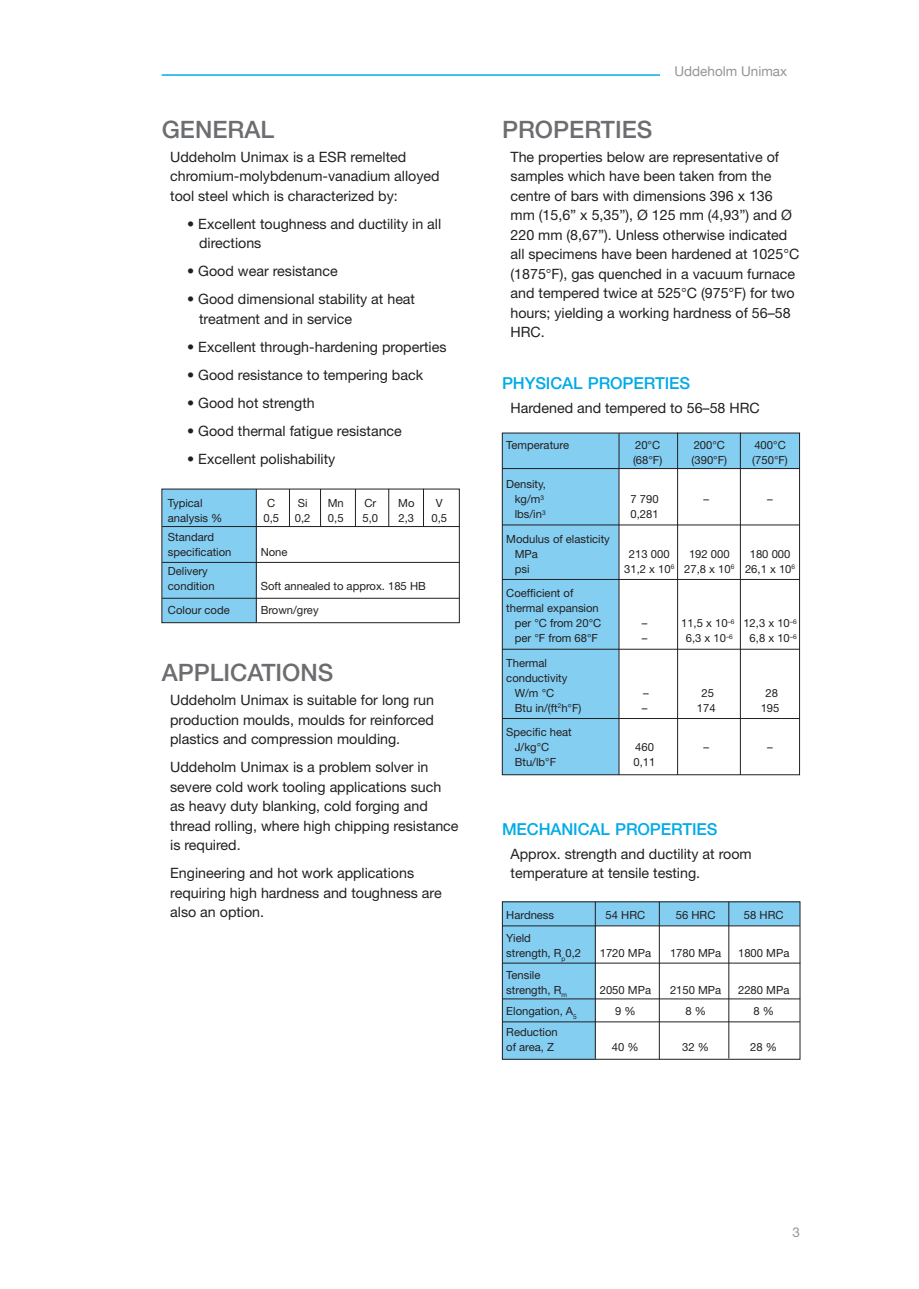
<style>
.page{position:relative;width:919px;height:1289px;background:#fff}
.page>*{position:absolute;margin:0;border:0;box-sizing:border-box;transform-origin:0 0}
.t1{font:500 24px "Helvetica Neue";color:#6c6d70}
.t2{font:500 16.5px "Helvetica Neue";letter-spacing:-.005em;color:#00abe7}
.t3{font:14.25px/19.5px "Helvetica Neue";color:#231f20}
.t4{font:13.5px "Helvetica Neue";color:#939598}
.t5{font:13.5px "Helvetica Neue";color:#939598}
.t6{font:11.25px/15px "Helvetica Neue";color:#231f20}
</style>
<div class="page">
<hr style="left:162px;top:74px;width:498px;height:2px;background:#00abe7">
<div style="left:162px;top:489px;width:94px;height:134px;background:#84cef2"></div>
<hr style="left:256px;top:489px;width:1px;height:133px;background:#231f20">
<div style="left:162px;top:489px;width:297px;height:134px;border:1px solid #231f20"></div>
<hr style="left:162px;top:526px;width:297px;height:1px;background:#231f20">
<hr style="left:162px;top:562px;width:297px;height:1px;background:#231f20">
<hr style="left:162px;top:598px;width:297px;height:1px;background:#231f20">
<hr style="left:289px;top:489px;width:1px;height:37px;background:#231f20">
<hr style="left:320px;top:489px;width:1px;height:37px;background:#231f20">
<hr style="left:355px;top:489px;width:1px;height:37px;background:#231f20">
<hr style="left:388px;top:489px;width:1px;height:37px;background:#231f20">
<hr style="left:423px;top:489px;width:1px;height:37px;background:#231f20">
<div style="left:502px;top:902px;width:298px;height:24px;background:#84cef2"></div>
<div style="left:502px;top:926px;width:93px;height:133px;background:#84cef2"></div>
<hr style="left:659px;top:901px;width:1px;height:158px;background:#231f20">
<hr style="left:728px;top:901px;width:1px;height:157px;background:#231f20">
<hr style="left:502px;top:925px;width:297px;height:1px;background:#231f20">
<hr style="left:502px;top:962px;width:298px;height:1px;background:#231f20">
<hr style="left:502px;top:998px;width:298px;height:1px;background:#231f20">
<hr style="left:502px;top:1021px;width:297px;height:1px;background:#231f20">
<hr style="left:595px;top:901px;width:1px;height:157px;background:#231f20">
<div style="left:502px;top:468px;width:117px;height:307px;background:#84cef2"></div>
<div style="left:502px;top:433px;width:297px;height:35px;background:#84cef2"></div>
<hr style="left:502px;top:524px;width:297px;height:1px;background:#231f20">
<hr style="left:502px;top:579px;width:297px;height:1px;background:#231f20">
<hr style="left:502px;top:649px;width:297px;height:1px;background:#231f20">
<hr style="left:502px;top:468px;width:297px;height:1px;background:#231f20">
<hr style="left:618px;top:433px;width:1px;height:342px;background:#231f20">
<hr style="left:502px;top:718px;width:297px;height:1px;background:#231f20">
<div style="left:502px;top:433px;width:297px;height:342px;border:1px solid #231f20"></div>
<hr style="left:677px;top:432px;width:1px;height:343px;background:#231f20">
<hr style="left:740px;top:432px;width:1px;height:343px;background:#231f20">
<h1 class="t1" style="left:162px;top:115px;width:114px">GENERAL</h1>
<p class="t3" style="left:170px;top:146px;width:271px">Uddeholm Unimax is a ESR remelted chromium-molybdenum-vanadium alloyed tool steel which is characterized by:</p>
<p class="t3" style="left:199px;top:213px;width:244px;text-indent:-12px">• Excellent toughness and ductility in all directions</p>
<p class="t3" style="left:187px;top:261px;width:152px">• Good wear resistance</p>
<p class="t3" style="left:199px;top:289px;width:217px;text-indent:-12px">• Good dimensional stability at heat treatment and in service</p>
<p class="t3" style="left:187px;top:336px;width:261px">• Excellent through-hardening properties</p>
<p class="t3" style="left:187px;top:364px;width:237px">• Good resistance to tempering back</p>
<p class="t3" style="left:187px;top:392px;width:129px">• Good hot strength</p>
<p class="t3" style="left:187px;top:420px;width:216px">• Good thermal fatigue resistance</p>
<p class="t3" style="left:187px;top:448px;width:150px">• Excellent polishability</p>
<p class="t6" style="left:168px;top:495px;width:36px">Typical</p>
<p class="t6" style="left:267px;top:495px;width:10px">C</p>
<p class="t6" style="left:298px;top:495px;width:11px">Si</p>
<p class="t6" style="left:328px;top:495px;width:18px">Mn</p>
<p class="t6" style="left:364px;top:495px;width:13px">Cr</p>
<p class="t6" style="left:398px;top:495px;width:18px">Mo</p>
<p class="t6" style="left:436px;top:495px;width:8px">V</p>
<p class="t6" style="left:168px;top:510px;width:56px">analysis %</p>
<p class="t6" style="left:263px;top:510px;width:17px">0,5</p>
<p class="t6" style="left:295px;top:510px;width:17px">0,2</p>
<p class="t6" style="left:328px;top:510px;width:17px">0,5</p>
<p class="t6" style="left:362px;top:510px;width:17px">5,0</p>
<p class="t6" style="left:398px;top:510px;width:17px">2,3</p>
<p class="t6" style="left:431px;top:510px;width:17px">0,5</p>
<p class="t6" style="left:168px;top:529px;width:65px">Standard specification</p>
<p class="t6" style="left:261px;top:544px;width:28px">None</p>
<p class="t6" style="left:168px;top:563px;width:48px">Delivery condition</p>
<p class="t6" style="left:261px;top:578px;width:167px">Soft annealed to approx. 185 HB</p>
<p class="t6" style="left:168px;top:602px;width:63px">Colour code</p>
<p class="t6" style="left:261px;top:602px;width:59px">Brown/grey</p>
<h1 class="t1" style="left:162px;top:658px;width:173px">APPLICATIONS</h1>
<p class="t3" style="left:170px;top:690px;width:265px;text-align:justify">Uddeholm Unimax is suitable for long run production moulds, moulds for reinforced plastics and compression moulding.</p>
<p class="t3" style="left:170px;top:757px;width:290px">Uddeholm Unimax is a problem solver in severe cold work tooling applications such as heavy duty blanking, cold forging and thread rolling, where high chipping resistance is required.</p>
<p class="t3" style="left:170px;top:863px;width:273px">Engineering and hot work applications requiring high hardness and toughness are also an option.</p>
<p class="t4" style="left:674px;top:61px;width:114px">Uddeholm Unimax</p>
<h1 class="t1" style="left:502px;top:115px;width:152px">PROPERTIES</h1>
<p class="t3" style="left:510px;top:146px;width:290px">The properties below are representative of samples which have been taken from the centre of bars with dimensions 396 x 136 mm (15,6” x 5,35”), Ø 125 mm (4,93”) and Ø 220 mm (8,67”). Unless otherwise indicated all specimens have been hardened at 1025°C (1875°F), gas quenched in a vacuum furnace and tempered twice at 525°C (975°F) for two hours; yielding a working hardness of 56–58<br>HRC.</p>
<p class="t2" style="left:502px;top:373px;width:190px">PHYSICAL PROPERTIES</p>
<p class="t3" style="left:510px;top:398px;width:251px">Hardened and tempered to 56–58 HRC</p>
<p class="t6" style="left:506px;top:437px;width:64px">Temperature</p>
<p class="t6" style="left:635px;top:437px;width:27px">20°C</p>
<p class="t6" style="left:693px;top:437px;width:33px">200°C</p>
<p class="t6" style="left:754px;top:437px;width:33px">400°C</p>
<p class="t6" style="left:633px;top:452px;width:31px">(68°F)</p>
<p class="t6" style="left:691px;top:452px;width:37px">(390°F)</p>
<p class="t6" style="left:752px;top:452px;width:37px">(750°F)</p>
<p class="t6" style="left:506px;top:477px;width:41px;text-align:center">Density, kg/m<sup>3</sup></p>
<p class="t6" style="left:630px;top:492px;width:30px">7 790</p>
<p class="t6" style="left:703px;top:492px;width:7px">–</p>
<p class="t6" style="left:767px;top:492px;width:7px">–</p>
<p class="t6" style="left:514px;top:507px;width:32px">lbs/in<sup>3</sup></p>
<p class="t6" style="left:630px;top:507px;width:30px">0,281</p>
<p class="t6" style="left:514px;top:531px;width:97px;text-indent:-8px">Modulus of elasticity<br>MPa</p>
<p class="t6" style="left:629px;top:546px;width:42px">213 000</p>
<p class="t6" style="left:689px;top:546px;width:42px">192 000</p>
<p class="t6" style="left:749px;top:546px;width:42px">180 000</p>
<p class="t6" style="left:514px;top:561px;width:16px">psi</p>
<p class="t6" style="left:624px;top:561px;width:172px">31,2 x 10<sup>6</sup> 27,8 x 10<sup>6</sup> 26,1 x 10<sup>6</sup></p>
<p class="t6" style="left:506px;top:585px;width:69px">Coefficient of</p>
<p class="t6" style="left:506px;top:600px;width:94px">thermal expansion</p>
<p class="t6" style="left:514px;top:615px;width:88px">per °C from 20°C</p>
<p class="t6" style="left:641px;top:615px;width:7px">–</p>
<p class="t6" style="left:681px;top:615px;width:117px">11,5 x 10<sup>–6</sup> 12,3 x 10<sup>–6</sup></p>
<p class="t6" style="left:514px;top:630px;width:85px">per °F from 68°F</p>
<p class="t6" style="left:641px;top:630px;width:7px">–</p>
<p class="t6" style="left:685px;top:630px;width:49px">6,3 x 10<sup>–6</sup></p>
<p class="t6" style="left:749px;top:630px;width:49px">6,8 x 10<sup>–6</sup></p>
<p class="t6" style="left:506px;top:655px;width:42px">Thermal</p>
<p class="t6" style="left:506px;top:670px;width:63px">conductivity</p>
<p class="t6" style="left:514px;top:685px;width:41px">W/m °C</p>
<p class="t6" style="left:643px;top:685px;width:7px">–</p>
<p class="t6" style="left:701px;top:685px;width:14px">25</p>
<p class="t6" style="left:765px;top:685px;width:14px">28</p>
<p class="t6" style="left:514px;top:700px;width:68px">Btu in/(ft<sup>2</sup>h°F)</p>
<p class="t6" style="left:641px;top:700px;width:7px">–</p>
<p class="t6" style="left:696px;top:700px;width:20px">174</p>
<p class="t6" style="left:760px;top:700px;width:20px">195</p>
<p class="t6" style="left:514px;top:724px;width:58px;text-indent:-8px">Specific heat<br>J/kg°C</p>
<p class="t6" style="left:635px;top:739px;width:20px">460</p>
<p class="t6" style="left:703px;top:739px;width:7px">–</p>
<p class="t6" style="left:767px;top:739px;width:7px">–</p>
<p class="t6" style="left:514px;top:754px;width:43px">Btu/lb°F</p>
<p class="t6" style="left:633px;top:754px;width:23px">0,11</p>
<p class="t2" style="left:502px;top:819px;width:217px">MECHANICAL PROPERTIES</p>
<p class="t3" style="left:510px;top:843px;width:243px">Approx. strength and ductility at room temperature at tensile testing.</p>
<p class="t6" style="left:506px;top:907px;width:49px">Hardness</p>
<p class="t6" style="left:605px;top:907px;width:41px">54 HRC</p>
<p class="t6" style="left:675px;top:907px;width:41px">56 HRC</p>
<p class="t6" style="left:743px;top:907px;width:41px">58 HRC</p>
<p class="t6" style="left:506px;top:930px;width:76px">Yield<br>strength, R<sub>p</sub>0,2</p>
<p class="t6" style="left:599px;top:945px;width:53px">1720 MPa</p>
<p class="t6" style="left:670px;top:945px;width:53px">1780 MPa</p>
<p class="t6" style="left:738px;top:945px;width:53px">1800 MPa</p>
<p class="t6" style="left:506px;top:966px;width:62px">Tensile strength, R<sub>m</sub></p>
<p class="t6" style="left:599px;top:981px;width:53px">2050 MPa</p>
<p class="t6" style="left:670px;top:981px;width:53px">2150 MPa</p>
<p class="t6" style="left:738px;top:981px;width:53px">2280 MPa</p>
<p class="t6" style="left:506px;top:1003px;width:72px">Elongation, A<sub>5</sub></p>
<p class="t6" style="left:615px;top:1003px;width:22px">9 %</p>
<p class="t6" style="left:685px;top:1003px;width:22px">8 %</p>
<p class="t6" style="left:753px;top:1003px;width:22px">8 %</p>
<p class="t6" style="left:506px;top:1024px;width:53px">Reduction of area, Z</p>
<p class="t6" style="left:612px;top:1039px;width:28px">40 %</p>
<p class="t6" style="left:682px;top:1039px;width:28px">32 %</p>
<p class="t6" style="left:750px;top:1039px;width:28px">28 %</p>
<p class="t5" style="left:792px;top:1223px;width:9px">3</p>
</div>
